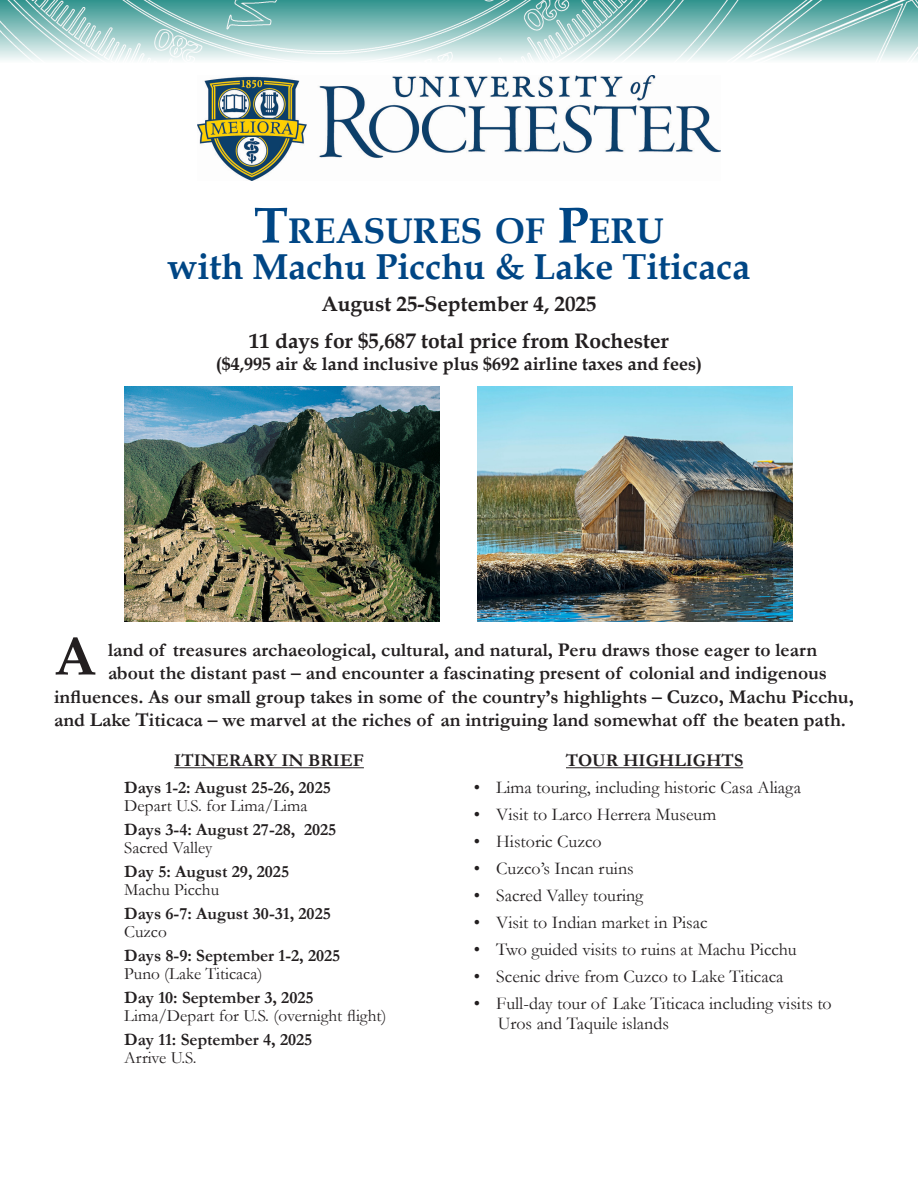
<style>
.page{position:relative;width:918px;height:1188px;background:#fff}
.page>*{position:absolute;margin:0;border:0;box-sizing:border-box;transform-origin:0 0}
.t1{font:700 54px "Book Antiqua";color:#231f20}
.t2{font:700 36px "Book Antiqua";color:#004685}
.t3{font:700 35.7px "Book Antiqua";color:#004685}
.t4{font:700 21px "Book Antiqua";color:#231f20}
.t5{font:700 19.5px "Garamond";color:#231f20}
.t6{font:18px "Garamond";color:#231f20}
.t7{font:700 18px "Book Antiqua";color:#231f20}
.t8{font:700 18px "Garamond";color:#231f20}
.t9{font:700 17.25px "Garamond";color:#231f20}
.t10{font:17.25px "Garamond";color:#231f20}
.s1{font-size:51px}
</style>
<div class="page">
<hr style="left:174px;top:767px;width:190px;height:1px;background:#231f20">
<hr style="left:566px;top:767px;width:177px;height:1px;background:#231f20">
<img style="left:124px;top:386px;width:315px;height:236px">
<img style="left:477px;top:386px;width:315px;height:236px">
<img style="left:0;top:0;width:918px;height:60px">
<img style="left:198px;top:75px;width:522px;height:106px">
<p class="t3" style="left:254px;top:206px;width:411px"><span class="s1">T</span>REASURES OF <span class="s1">P</span>ERU</p>
<p class="t2" style="left:168px;top:242px;width:584px">with Machu Picchu &amp; Lake Titicaca</p>
<p class="t4" style="left:321px;top:290px;width:277px">August 25-September 4, 2025</p>
<p class="t4" style="left:249px;top:327px;width:421px">11 days for $5,687 total price from Rochester</p>
<p class="t7" style="left:216px;top:351px;width:488px">($4,995 air &amp; land inclusive plus $692 airline taxes and fees)</p>
<p class="t1" style="left:54px;top:619px;width:44px">A</p>
<p class="t5" style="left:108px;top:636px;width:711px">land of treasures archaeological, cultural, and natural, Peru draws those eager to learn</p>
<p class="t5" style="left:108px;top:660px;width:721px">about the distant past – and encounter a fascinating present of colonial and indigenous</p>
<p class="t5" style="left:54px;top:683px;width:801px">influences. As our small group takes in some of the country’s highlights – Cuzco, Machu Picchu,</p>
<p class="t5" style="left:54px;top:707px;width:793px">and Lake Titicaca – we marvel at the riches of an intriguing land somewhat off the beaten path.</p>
<p class="t8" style="left:174px;top:748px;width:191px">ITINERARY IN BRIEF</p>
<p class="t9" style="left:124px;top:776px;width:208px">Days 1-2: August 25-26, 2025</p>
<p class="t10" style="left:124px;top:794px;width:185px">Depart U.S. for Lima/Lima</p>
<p class="t9" style="left:124px;top:818px;width:214px">Days 3-4: August 27-28, 2025</p>
<p class="t10" style="left:124px;top:836px;width:90px">Sacred Valley</p>
<p class="t9" style="left:124px;top:860px;width:166px">Day 5: August 29, 2025</p>
<p class="t10" style="left:124px;top:878px;width:96px">Machu Picchu</p>
<p class="t9" style="left:124px;top:902px;width:208px">Days 6-7: August 30-31, 2025</p>
<p class="t10" style="left:124px;top:920px;width:44px">Cuzco</p>
<p class="t9" style="left:124px;top:944px;width:218px">Days 8-9: September 1-2, 2025</p>
<p class="t10" style="left:124px;top:962px;width:140px">Puno (Lake Titicaca)</p>
<p class="t9" style="left:124px;top:986px;width:191px">Day 10: September 3, 2025</p>
<p class="t10" style="left:124px;top:1004px;width:264px">Lima/Depart for U.S. (overnight flight)</p>
<p class="t9" style="left:124px;top:1028px;width:190px">Day 11: September 4, 2025</p>
<p class="t10" style="left:124px;top:1046px;width:74px">Arrive U.S.</p>
<p class="t8" style="left:566px;top:748px;width:179px">TOUR HIGHLIGHTS</p>
<p class="t6" style="left:474px;top:776px;width:329px">• Lima touring, including historic Casa Aliaga</p>
<p class="t6" style="left:474px;top:803px;width:244px">• Visit to Larco Herrera Museum</p>
<p class="t6" style="left:474px;top:830px;width:130px">• Historic Cuzco</p>
<p class="t6" style="left:474px;top:857px;width:162px">• Cuzco’s Incan ruins</p>
<p class="t6" style="left:474px;top:884px;width:171px">• Sacred Valley touring</p>
<p class="t6" style="left:474px;top:911px;width:235px">• Visit to Indian market in Pisac</p>
<p class="t6" style="left:474px;top:938px;width:325px">• Two guided visits to ruins at Machu Picchu</p>
<p class="t6" style="left:474px;top:965px;width:311px">• Scenic drive from Cuzco to Lake Titicaca</p>
<p class="t6" style="left:474px;top:992px;width:360px">• Full-day tour of Lake Titicaca including visits to</p>
<p class="t6" style="left:498px;top:1011px;width:173px">Uros and Taquile islands</p>
</div>
